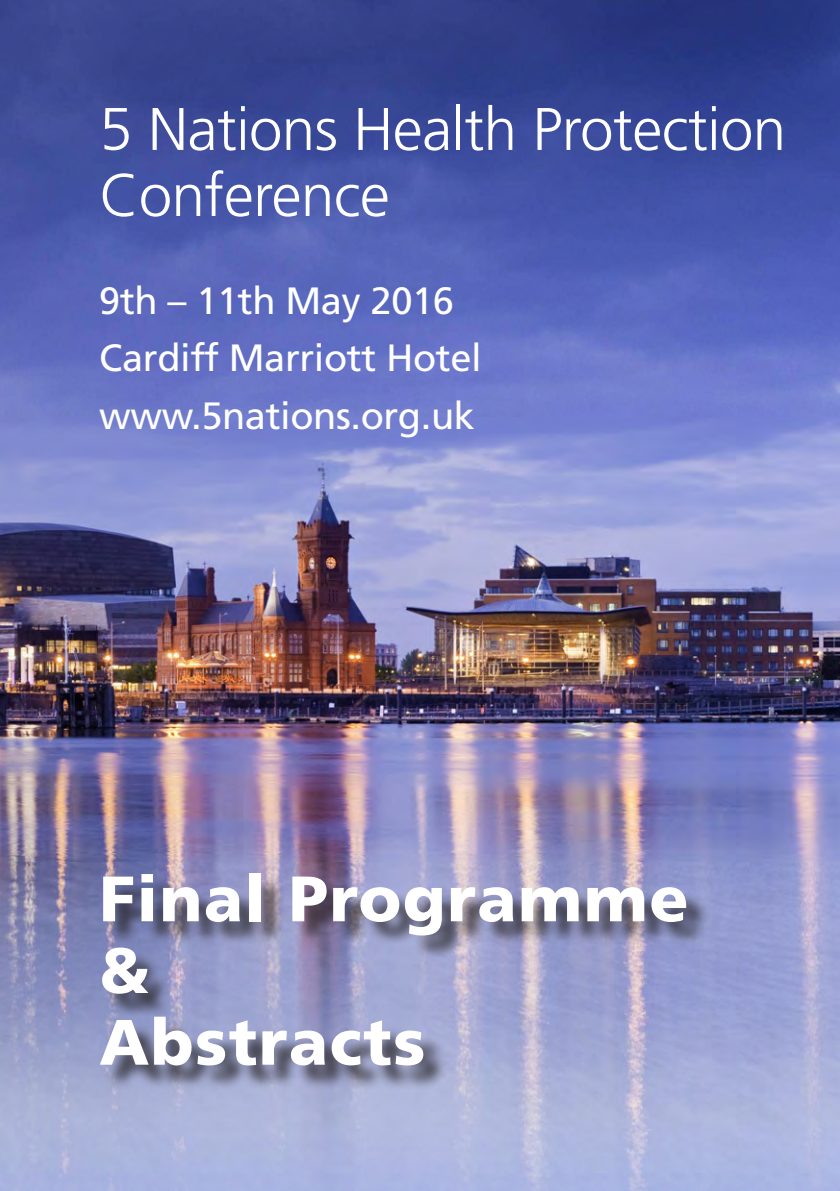
<style>
.page{position:relative;width:840px;height:1191px;background:#fff}
.page>*{position:absolute;margin:0;border:0;box-sizing:border-box;transform-origin:0 0}
.Abstract_Number{font:900 64px "Frutiger";letter-spacing:.025em;color:#fff}
.Abstract_Number-2{font:300 60px/66px "Frutiger";letter-spacing:-.01em;color:#fff}
.Abstract_Number-3{font:38px "Frutiger";letter-spacing:-.01em;color:#fff}
</style>
<div class="page">
<img style="left:0;top:417px;width:839px;height:445px">
<img style="left:0;top:862px;width:839px;height:329px">
<img style="left:0;top:0;width:839px;height:417px">
<div style="left:105px;top:876px;width:604px;height:214px;background:#231f20;opacity:.75"></div>
<p class="Abstract_Number-2" style="left:99px;top:97px;width:688px">5 Nations Health Protection<br>Conference</p>
<p class="Abstract_Number-3" style="left:99px;top:278px;width:356px">9th – 11th May 2016</p>
<p class="Abstract_Number-3" style="left:99px;top:336px;width:383px">Cardiff Marriott Hotel</p>
<p class="Abstract_Number-3" style="left:99px;top:393px;width:377px">www.5nations.org.uk</p>
<p class="Abstract_Number" style="left:99px;top:860px;width:590px">Final Programme</p>
<p class="Abstract_Number" style="left:99px;top:932px;width:51px">&amp;</p>
<p class="Abstract_Number" style="left:99px;top:1003px;width:327px">Abstracts</p>
</div>
